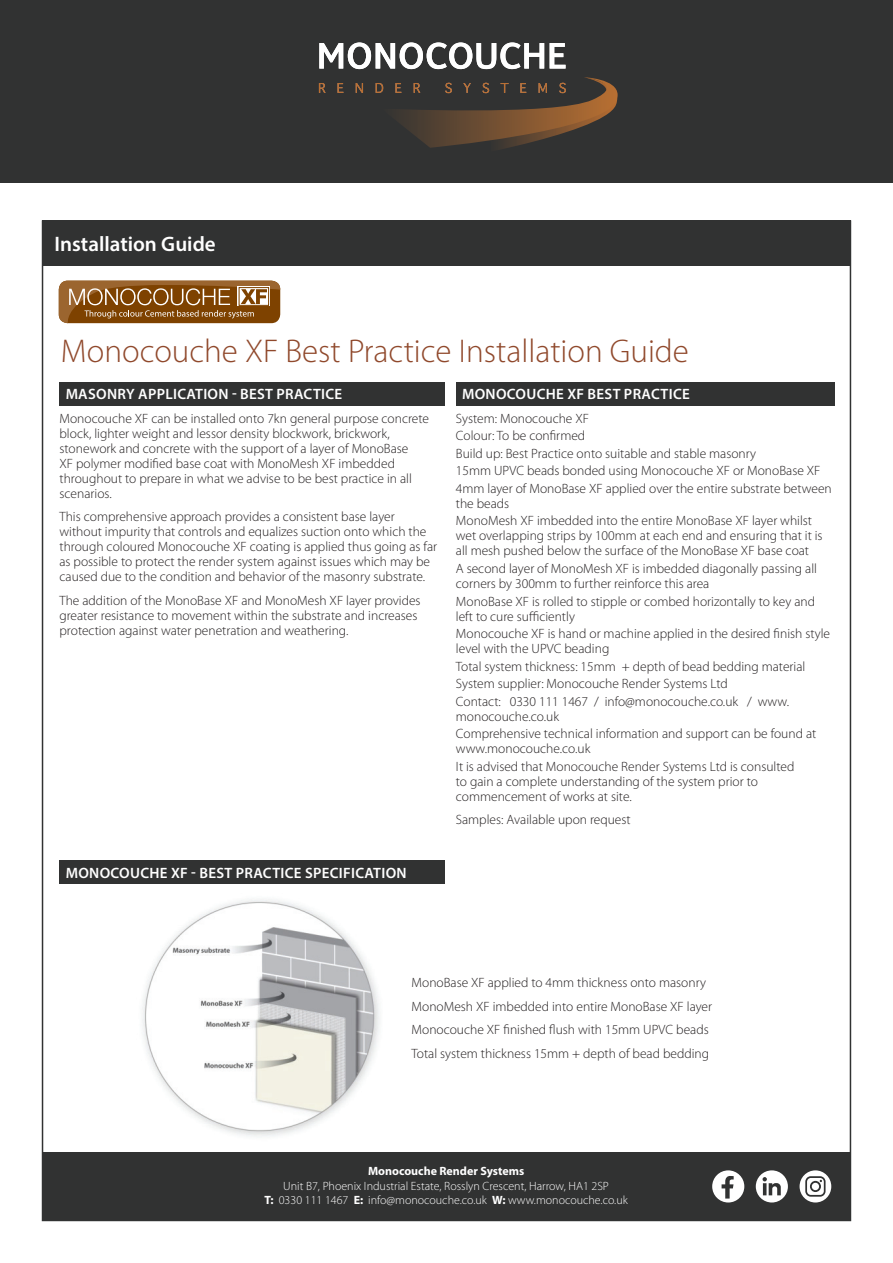
<style>
.page{position:relative;width:893px;height:1263px;background:#fff}
.page>*{position:absolute;margin:0;border:0;box-sizing:border-box;transform-origin:0 0}
.t1{font:300 33px "Myriad Pro";color:#90492c}
.t2{font:600 21px "Myriad Pro";color:#fff}
.t3{font:600 15px "Myriad Pro";letter-spacing:.02em;color:#fff}
.t4{font:300 13.5px/15px "Myriad Pro";color:#231f20}
.t5{font:300 12px/14.4px "Myriad Pro";color:#fff;text-align:center}
.t6{font:700 12px "Myriad Pro";color:#fff}
.s1{font-weight:700}
</style>
<div class="page">
<img style="left:142px;top:899px;width:238px;height:238px">
<div style="left:0;top:0;width:893px;height:183px;background:#313232"></div>
<svg style="left:319px;top:77px;width:299px;height:72px"></svg>
<svg style="left:319px;top:43px;width:225px;height:26px"></svg>
<svg style="left:550px;top:43px;width:15px;height:26px"></svg>
<div style="left:42px;top:220px;width:808px;height:46px;background:#313232"></div>
<div style="left:43px;top:1152px;width:807px;height:68px;background:#313232"></div>
<div style="left:60px;top:382px;width:385px;height:23px;background:#313232"></div>
<div style="left:60px;top:861px;width:385px;height:23px;background:#313232"></div>
<div style="left:456px;top:382px;width:378px;height:23px;background:#313232"></div>
<svg style="left:59px;top:281px;width:221px;height:42px;background:#96642e"></svg>
<div style="left:712px;top:1170px;width:32px;height:32px;background:#fff;border-radius:50%"></div>
<svg style="left:722px;top:1176px;width:12px;height:22px"></svg>
<div style="left:756px;top:1170px;width:32px;height:32px;background:#fff;border-radius:50%"></div>
<svg style="left:762px;top:1177px;width:19px;height:18px"></svg>
<div style="left:800px;top:1170px;width:31px;height:32px;background:#fff;border-radius:50%"></div>
<svg style="left:805px;top:1176px;width:20px;height:21px"></svg>
<svg style="left:807px;top:1178px;width:17px;height:17px"></svg>
<svg style="left:810px;top:1181px;width:11px;height:11px"></svg>
<div style="left:812px;top:1183px;width:7px;height:7px;background:#fff;border-radius:4px"></div>
<h2 class="t2" style="left:55px;top:231px;width:163px">INSTALLATION GUIDE</h2>
<h1 class="t1" style="left:61px;top:332px;width:629px">Monocouche XF Best Practice Installation Guide</h1>
<p class="t3" style="left:66px;top:385px;width:278px">MASONRY APPLICATION - BEST PRACTICE</p>
<p class="t4" style="left:60px;top:411px;width:371px">Monocouche XF can be installed onto 7kn general purpose concrete block, lighter weight and lessor density blockwork, brickwork, stonework and concrete with the support of a layer of MonoBase<br>XF polymer modified base coat with MonoMesh XF imbedded throughout to prepare in what we advise to be best practice in all scenarios.</p>
<p class="t4" style="left:60px;top:509px;width:379px">This comprehensive approach provides a consistent base layer without impurity that controls and equalizes suction onto which the through coloured Monocouche XF coating is applied thus going as far as possible to protect the render system against issues which may be caused due to the condition and behavior of the masonry substrate.</p>
<p class="t4" style="left:60px;top:593px;width:363px">The addition of the MonoBase XF and MonoMesh XF layer provides greater resistance to movement within the substrate and increases protection against water penetration and weathering.</p>
<p class="t3" style="left:66px;top:863px;width:342px">MONOCOUCHE XF - BEST PRACTICE SPECIFICATION</p>
<p class="t3" style="left:462px;top:385px;width:229px">MONOCOUCHE XF BEST PRACTICE</p>
<p class="t4" style="left:456px;top:410px;width:377px;line-height:17.5px">System: Monocouche XF<br>Colour: To be confirmed<br>Build up: Best Practice onto suitable and stable masonry<br>15mm UPVC beads bonded using Monocouche XF or MonoBase XF 4mm layer of MonoBase XF applied over the entire substrate between</p>
<p class="t4" style="left:456px;top:495px;width:358px;line-height:17.5px">the beads<br>MonoMesh XF imbedded into the entire MonoBase XF layer whilst</p>
<p class="t4" style="left:456px;top:529px;width:368px">wet overlapping strips by 100mm at each end and ensuring that it is all mesh pushed below the surface of the MonoBase XF base coat</p>
<p class="t4" style="left:456px;top:561px;width:363px">A second layer of MonoMesh XF is imbedded diagonally passing all corners by 300mm to further reinforce this area</p>
<p class="t4" style="left:456px;top:594px;width:361px">MonoBase XF is rolled to stipple or combed horizontally to key and left to cure sufficiently</p>
<p class="t4" style="left:456px;top:626px;width:376px">Monocouche XF is hand or machine applied in the desired finish style level with the UPVC beading</p>
<p class="t4" style="left:456px;top:658px;width:351px;line-height:17.5px">Total system thickness: 15mm + depth of bead bedding material<br>System supplier: Monocouche Render Systems Ltd<br>Contact: 0330 111 1467 / info@monocouche.co.uk / www.</p>
<p class="t4" style="left:456px;top:708px;width:362px;line-height:17.5px">monocouche.co.uk<br>Comprehensive technical information and support can be found at</p>
<p class="t4" style="left:456px;top:740px;width:340px;line-height:17.5px">www.monocouche.co.uk<br>It is advised that Monocouche Render Systems Ltd is consulted</p>
<p class="t4" style="left:456px;top:774px;width:304px">to gain a complete understanding of the system prior to commencement of works at site.</p>
<p class="t4" style="left:456px;top:813px;width:176px">Samples: Available upon request</p>
<p class="t4" style="left:412px;top:971px;width:302px;line-height:23.5px">MonoBase XF applied to 4mm thickness onto masonry MonoMesh XF imbedded into entire MonoBase XF layer Monocouche XF finished flush with 15mm UPVC beads Total system thickness 15mm + depth of bead bedding</p>
<p class="t6" style="left:368px;top:1165px;width:158px">Monocouche Render Systems</p>
<p class="t5" style="left:264px;top:1179px;width:365px">Unit B7, Phoenix Industrial Estate, Rosslyn Crescent, Harrow, HA1 2SP<br><span class="s1">T:</span> 0330 111 1467 <span class="s1">E:</span> info@monocouche.co.uk <span class="s1">W:</span> www.monocouche.co.uk</p>
</div>
